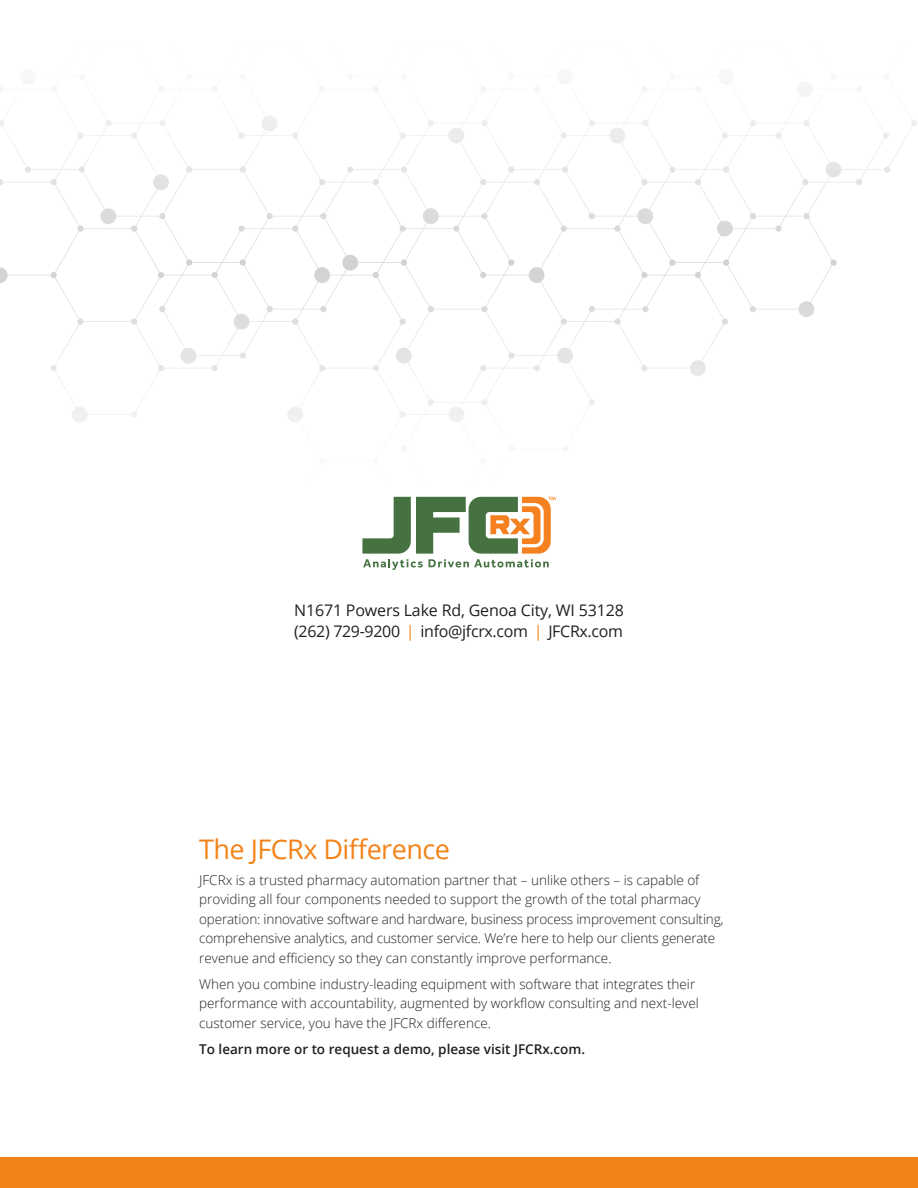
<style>
.page{position:relative;width:918px;height:1188px;background:#fff}
.page>*{position:absolute;margin:0;border:0;box-sizing:border-box;transform-origin:0 0}
.t1{font:27px "Open Sans";letter-spacing:-.02em;color:#f28319}
.t2{font:16.05px/21.3px "Open Sans";letter-spacing:-.01em;color:#231f20}
.t3{font:300 13.5px/19.5px "Open Sans";color:#231f20}
.t4{font:600 13.5px "Open Sans";color:#231f20}
.s1{color:#f28319}
</style>
<div class="page">
<div style="left:0;top:1158px;width:918px;height:30px;background:#f28319"></div>
<svg style="left:362px;top:530px;width:189px;height:40px"></svg>
<svg style="left:393px;top:503px;width:158px;height:27px;fill:#467242"></svg>
<svg style="left:0;top:89px;width:917px;height:414px"></svg>
<p class="t2" style="left:294px;top:599px;width:331px">N1671 Powers Lake Rd, Genoa City, WI 53128 (262) 729-9200 <span class="s1">|</span> info@jfcrx.com <span class="s1">|</span> JFCRx.com</p>
<p class="t1" style="left:199px;top:830px;width:252px">The JFCRx Difference</p>
<p class="t3" style="left:199px;top:870px;width:526px">JFCRx is a trusted pharmacy automation partner that – unlike others – is capable of providing all four components needed to support the growth of the total pharmacy operation: innovative software and hardware, business process improvement consulting, comprehensive analytics, and customer service. We’re here to help our clients generate revenue and efficiency so they can constantly improve performance.</p>
<p class="t3" style="left:199px;top:974px;width:501px">When you combine industry-leading equipment with software that integrates their performance with accountability, augmented by workflow consulting and next-level customer service, you have the JFCRx difference.</p>
<p class="t4" style="left:199px;top:1040px;width:388px">To learn more or to request a demo, please visit JFCRx.com.</p>
</div>
